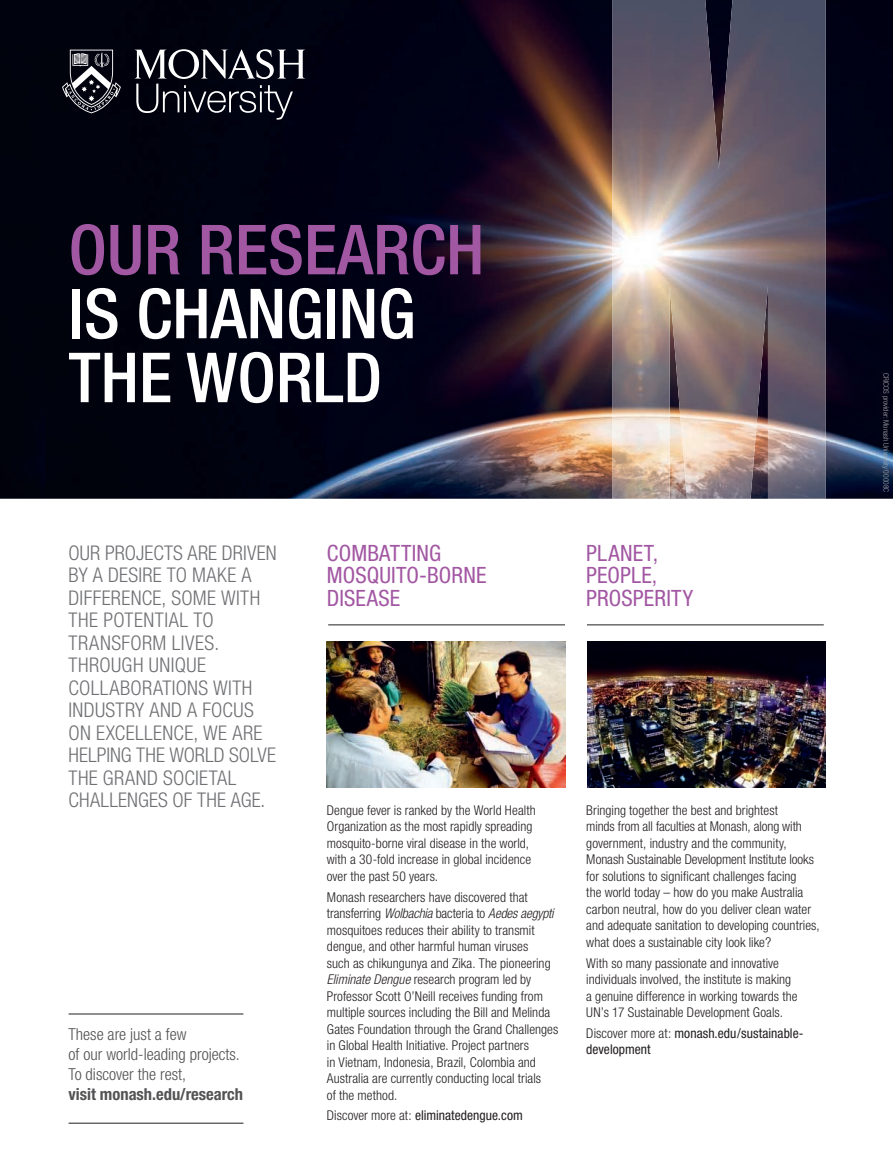
<style>
.page{position:relative;width:893px;height:1174px;background:#fff}
.page>*{position:absolute;margin:0;border:0;box-sizing:border-box;transform-origin:0 0}
.t1{font:500 condensed 69.15px/63.9px "Helvetica Neue";color:#fff}
.t2{font:500 condensed 69.15px "Helvetica Neue";color:#a257a3}
.t3{font:condensed 22.5px/22.5px "Helvetica Neue";letter-spacing:.005em;color:#a257a3}
.t4{font:300 condensed 20.25px/22.5px "Helvetica Neue";letter-spacing:.015em;color:#6f7073}
.t5{font:300 condensed 16.5px/19.8px "Helvetica Neue";color:#535355}
.t6{font:700 condensed 16.5px "Helvetica Neue";color:#535355}
.t7{font:300 condensed 13.5px/16.5px "Helvetica Neue";letter-spacing:.005em;color:#231f20}
.t8{font:condensed 13.5px/16.5px "Helvetica Neue";color:#231f20}
.t9{font:300 condensed 7.5px "Helvetica Neue";color:#a4a5a9}
.s1{font-style:italic}
.s2{font-weight:300}
</style>
<div class="page">
<img style="left:327px;top:641px;width:238px;height:147px">
<img style="left:587px;top:641px;width:238px;height:147px">
<hr style="left:328px;top:624px;width:237px;height:1px;background:#231f20">
<hr style="left:587px;top:624px;width:237px;height:1px;background:#231f20">
<img style="left:0;top:0;width:893px;height:499px">
<img style="left:612px;top:0;width:213px;height:499px">
<svg style="left:135px;top:49px;width:170px;height:71px"></svg>
<svg style="left:62px;top:50px;width:59px;height:63px"></svg>
<hr style="left:69px;top:1013px;width:174px;height:1px;background:#231f20">
<hr style="left:69px;top:1122px;width:174px;height:1px;background:#231f20">
<h1 class="t2" style="left:69px;top:208px;width:417px">OUR RESEARCH</h1>
<h1 class="t1" style="left:69px;top:281px;width:348px">IS CHANGING<br>THE WORLD</h1>
<p class="t4" style="left:69px;top:541px;width:210px">OUR PROJECTS ARE DRIVEN<br>BY A DESIRE TO MAKE A<br>DIFFERENCE, SOME WITH<br>THE POTENTIAL TO<br>TRANSFORM LIVES.<br>THROUGH UNIQUE<br>COLLABORATIONS WITH<br>INDUSTRY AND A FOCUS<br>ON EXCELLENCE, WE ARE<br>HELPING THE WORLD SOLVE<br>THE GRAND SOCIETAL<br>CHALLENGES OF THE AGE.</p>
<h2 class="t3" style="left:327px;top:541px;width:161px">COMBATTING<br>MOSQUITO-BORNE<br>DISEASE</h2>
<h2 class="t3" style="left:586px;top:541px;width:108px">PLANET,<br>PEOPLE,<br>PROSPERITY</h2>
<p class="t7" style="left:327px;top:801px;width:210px">Dengue fever is ranked by the World Health Organization as the most rapidly spreading mosquito-borne viral disease in the world, with a 30-fold increase in global incidence over the past 50 years.</p>
<p class="t7" style="left:327px;top:888px;width:233px">Monash researchers have discovered that transferring <span class="s1">Wolbachia</span> bacteria to <span class="s1">Aedes aegypti </span>mosquitoes reduces their ability to transmit dengue, and other harmful human viruses<br>such as chikungunya and Zika. The pioneering <span class="s1">Eliminate Dengue</span> research program led by Professor Scott O’Neill receives funding from multiple sources including the Bill and Melinda Gates Foundation through the Grand Challenges in Global Health Initiative. Project partners<br>in Vietnam, Indonesia, Brazil, Colombia and Australia are currently conducting local trials<br>of the method.</p>
<p class="t8" style="left:327px;top:1107px;width:197px"><span class="s2">Discover more at:</span> eliminatedengue.com</p>
<p class="t7" style="left:586px;top:801px;width:235px">Bringing together the best and brightest<br>minds from all faculties at Monash, along with government, industry and the community, Monash Sustainable Development Institute looks for solutions to significant challenges facing<br>the world today – how do you make Australia carbon neutral, how do you deliver clean water and adequate sanitation to developing countries, what does a sustainable city look like?</p>
<p class="t7" style="left:586px;top:954px;width:213px">With so many passionate and innovative individuals involved, the institute is making a genuine difference in working towards the UN’s 17 Sustainable Development Goals.</p>
<p class="t8" style="left:586px;top:1024px;width:219px"><span class="s2">Discover more at:</span> monash.edu/sustainable&shy;development</p>
<p class="t5" style="left:69px;top:1024px;width:173px">These are just a few<br>of our world-leading projects.<br>To discover the rest,</p>
<p class="t6" style="left:69px;top:1084px;width:176px">visit monash.edu/research</p>
<p class="t9" style="left:890px;top:373px;width:121px;rotate:90deg">CRICOS provider: Monash University 00008C</p>
</div>
